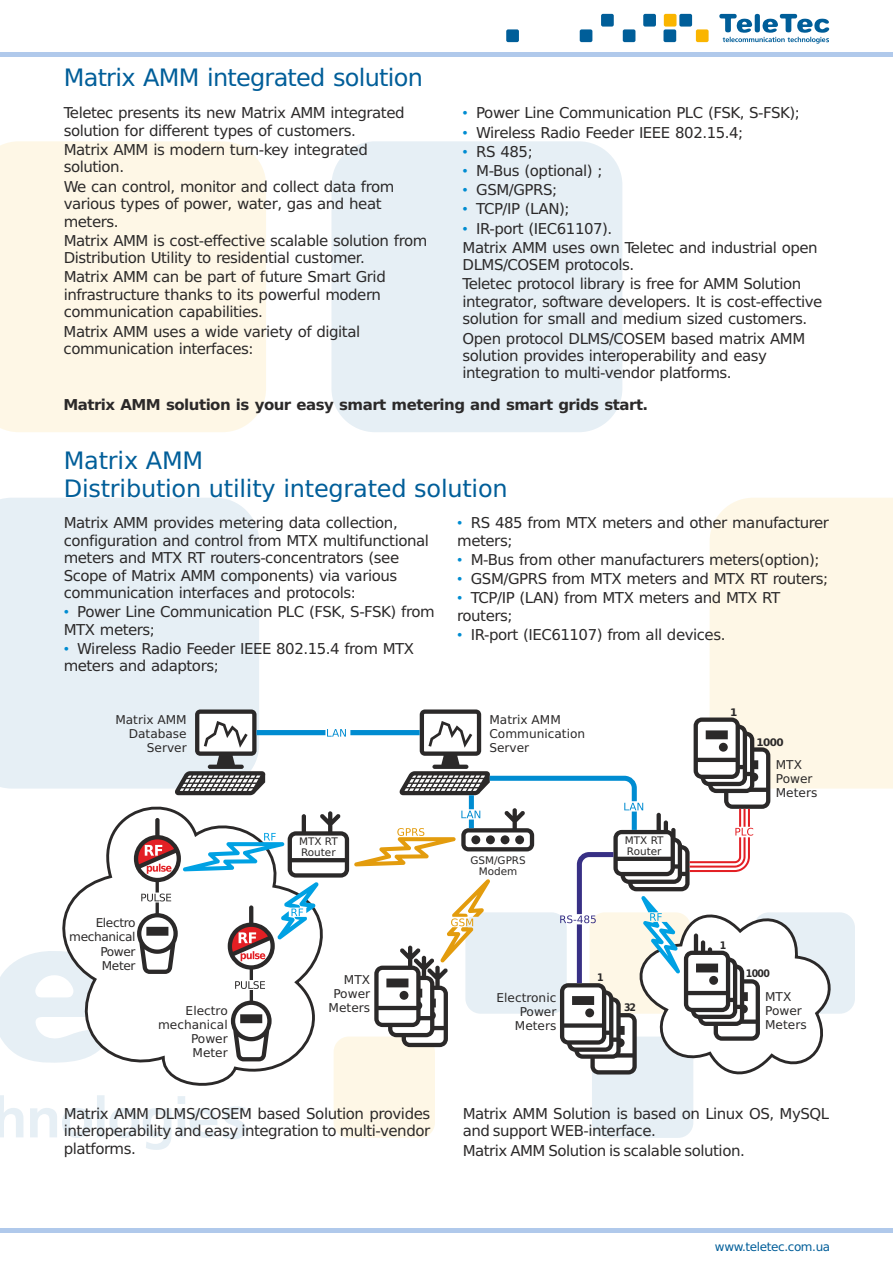
<style>
.page{position:relative;width:893px;height:1263px;background:#fff}
.page>*{position:absolute;margin:0;border:0;box-sizing:border-box;transform-origin:0 0}
.t1{font:24px/27.9px "DejaVu Sans";letter-spacing:-.01em;color:#005e99}
.t2{font:24px "DejaVu Sans";letter-spacing:-.03em;color:#005e99}
.t3{font:15px/17.4px "DejaVu Sans";letter-spacing:-.03em;color:#2b2929}
.t4{font:700 15px "DejaVu Sans";letter-spacing:-.035em;color:#2b2929}
.t5{font:15px/19.2px "Arial";color:#008cd1;text-align:justify}
.t6{font:12.15px/14.1px "DejaVu Sans";color:#2b2929;text-align:right}
.t7{font:12.15px/14.1px "DejaVu Sans";letter-spacing:-.03em;color:#2b2929;text-align:right}
.t8{font:12px "DejaVu Sans";letter-spacing:-.03em;color:#005e99}
.t9{font:10.35px/10.9px "DejaVu Sans";color:#2b2929}
.t10{font:700 10.35px "DejaVu Sans Condensed";letter-spacing:-.055em;color:#2b2929}
.t11{font:700 10.35px "DejaVu Sans";color:#2b2929}
</style>
<div class="page">
<svg style="left:0;top:1095px;width:246px;height:55px"></svg>
<div style="left:592px;top:1036px;width:101px;height:102px;background:#e6eff5;border-radius:15px"></div>
<div style="left:334px;top:1036px;width:101px;height:102px;background:#fef7e6;border-radius:15px"></div>
<div style="left:754px;top:912px;width:101px;height:102px;background:#e6eff5;border-radius:15px"></div>
<div style="left:331px;top:141px;width:291px;height:291px;background:#e6eff5;border-radius:44px"></div>
<div style="left:0;top:498px;width:259px;height:211px;background:#e6eff5"></div>
<div style="left:0;top:141px;width:266px;height:291px;background:#fef7e6"></div>
<div style="left:710px;top:498px;width:183px;height:291px;background:#fef7e6"></div>
<svg style="left:0;top:709px;width:841px;height:372px"></svg>
<div style="left:0;top:52px;width:893px;height:5px;background:#b0c9eb"></div>
<svg style="left:719px;top:14px;width:110px;height:30px"></svg>
<div style="left:679px;top:14px;width:13px;height:13px;background:#005e99;border-radius:2px"></div>
<div style="left:663px;top:29px;width:13px;height:13px;background:#005e99;border-radius:2px"></div>
<div style="left:623px;top:29px;width:12px;height:13px;background:#005e99;border-radius:2px"></div>
<div style="left:664px;top:14px;width:12px;height:13px;background:#fab500;border-radius:2px"></div>
<div style="left:696px;top:29px;width:13px;height:13px;background:#fab500;border-radius:2px"></div>
<div style="left:601px;top:14px;width:13px;height:13px;background:#005e99;border-radius:2px"></div>
<div style="left:580px;top:29px;width:12px;height:13px;background:#005e99;border-radius:2px"></div>
<div style="left:643px;top:14px;width:13px;height:13px;background:#005e99;border-radius:2px"></div>
<div style="left:506px;top:29px;width:13px;height:13px;background:#005e99;border-radius:2px"></div>
<hr style="left:0;top:1228px;width:893px;height:4px;background:#b0c9eb">
<h1 class="t2" style="left:64px;top:68px;width:361px">Matrix AMM integrated solution</h1>
<p class="t3" style="left:64px;top:106px;width:342px">Teletec presents its new Matrix AMM integrated</p>
<p class="t3" style="left:476px;top:106px;width:325px">Power Line Communication PLC (FSK, S-FSK);</p>
<p class="t3" style="left:64px;top:123px;width:294px">solution for different types of customers.</p>
<p class="t3" style="left:476px;top:125px;width:268px">Wireless Radio Feeder IEEE 802.15.4;</p>
<p class="t3" style="left:64px;top:142px;width:306px">Matrix AMM is modern turn-key integrated</p>
<p class="t3" style="left:476px;top:144px;width:58px">RS 485;</p>
<p class="t3" style="left:64px;top:160px;width:62px">solution.</p>
<p class="t3" style="left:476px;top:163px;width:128px">M-Bus (optional) ;</p>
<p class="t3" style="left:64px;top:179px;width:332px">We can control, monitor and collect data from</p>
<p class="t3" style="left:476px;top:183px;width:82px">GSM/GPRS;</p>
<p class="t3" style="left:64px;top:196px;width:319px">various types of power, water, gas and heat</p>
<p class="t3" style="left:476px;top:202px;width:95px">TCP/IP (LAN);</p>
<p class="t3" style="left:64px;top:214px;width:56px">meters.</p>
<p class="t5" style="left:462px;top:105px;width:7px">• • • • • • •</p>
<p class="t3" style="left:476px;top:221px;width:138px">IR-port (IEC61107).</p>
<p class="t3" style="left:64px;top:233px;width:365px">Matrix AMM is cost-effective scalable solution from</p>
<p class="t3" style="left:463px;top:240px;width:357px">Matrix AMM uses own Teletec and industrial open</p>
<p class="t3" style="left:64px;top:251px;width:303px">Distribution Utility to residential customer.</p>
<p class="t3" style="left:463px;top:258px;width:173px">DLMS/COSEM protocols.</p>
<p class="t3" style="left:64px;top:270px;width:324px">Matrix AMM can be part of future Smart Grid</p>
<p class="t3" style="left:463px;top:277px;width:340px">Teletec protocol library is free for AMM Solution</p>
<p class="t3" style="left:64px;top:287px;width:319px">infrastructure thanks to its powerful modern</p>
<p class="t3" style="left:463px;top:294px;width:361px">integrator, software developers. It is cost-effective</p>
<p class="t3" style="left:64px;top:305px;width:201px">communication capabilities.</p>
<p class="t3" style="left:463px;top:312px;width:346px">solution for small and medium sized customers.</p>
<p class="t3" style="left:64px;top:324px;width:298px">Matrix AMM uses a wide variety of digital</p>
<p class="t3" style="left:463px;top:331px;width:344px">Open protocol DLMS/COSEM based matrix AMM</p>
<p class="t3" style="left:64px;top:341px;width:192px">communication interfaces:</p>
<p class="t3" style="left:463px;top:348px;width:306px">solution provides interoperability and easy integration to multi-vendor platforms.</p>
<p class="t4" style="left:63px;top:398px;width:586px">Matrix AMM solution is your easy smart metering and smart grids start.</p>
<h1 class="t1" style="left:64px;top:449px;width:445px">Matrix AMM<br>Distribution utility integrated solution</h1>
<p class="t3" style="left:64px;top:516px;width:335px">Matrix AMM provides metering data collection,</p>
<p class="t3" style="left:471px;top:516px;width:360px">RS 485 from MTX meters and other manufacturer</p>
<p class="t3" style="left:64px;top:533px;width:367px">configuration and control from MTX multifunctional</p>
<p class="t3" style="left:457px;top:533px;width:57px">meters;</p>
<p class="t3" style="left:64px;top:551px;width:337px">meters and MTX RT routers-concentrators (see</p>
<p class="t3" style="left:471px;top:552px;width:350px">M-Bus from other manufacturers meters(option);</p>
<p class="t3" style="left:64px;top:568px;width:335px">Scope of Matrix AMM components) via various</p>
<p class="t3" style="left:471px;top:571px;width:359px">GSM/GPRS from MTX meters and MTX RT routers;</p>
<p class="t3" style="left:64px;top:585px;width:294px">communication interfaces and protocols:</p>
<p class="t3" style="left:471px;top:591px;width:311px">TCP/IP (LAN) from MTX meters and MTX RT</p>
<p class="t3" style="left:77px;top:605px;width:359px">Power Line Communication PLC (FSK, S-FSK) from</p>
<p class="t3" style="left:457px;top:608px;width:57px">routers;</p>
<p class="t3" style="left:64px;top:622px;width:93px">MTX meters;</p>
<p class="t3" style="left:471px;top:627px;width:256px">IR-port (IEC61107) from all devices.</p>
<p class="t3" style="left:64px;top:641px;width:352px;text-indent:14px">Wireless Radio Feeder IEEE 802.15.4 from MTX meters and adaptors;</p>
<p class="t5" style="left:457px;top:515px;width:7px">•</p>
<p class="t5" style="left:457px;top:551px;width:7px">• • •</p>
<p class="t5" style="left:64px;top:604px;width:7px">•</p>
<p class="t5" style="left:457px;top:626px;width:7px">•</p>
<p class="t5" style="left:64px;top:640px;width:7px">•</p>
<p class="t6" style="left:115px;top:714px;width:73px">Matrix AMM<br>Database<br>Server</p>
<p class="t6" style="left:489px;top:714px;width:97px;text-align:left">Matrix AMM<br>Communication<br>Server</p>
<p class="t7" style="left:69px;top:917px;width:68px">Electro mechanical<br>Power<br>Meter</p>
<p class="t6" style="left:158px;top:1004px;width:71px">Electro mechanical<br>Power<br>Meter</p>
<p class="t9" style="left:299px;top:837px;width:40px">MTX RT<br>Router</p>
<p class="t6" style="left:329px;top:973px;width:43px">MTX<br>Power<br>Meters</p>
<p class="t9" style="left:470px;top:856px;width:57px;text-align:center">GSM/GPRS<br>Modem</p>
<p class="t6" style="left:496px;top:991px;width:61px">Electronic<br>Power<br>Meters</p>
<p class="t9" style="left:625px;top:836px;width:40px">MTX RT<br>Router</p>
<p class="t9" style="left:632px;top:843px;width:40px">MTX RT</p>
<p class="t9" style="left:640px;top:851px;width:40px">MTX RT</p>
<p class="t10" style="left:597px;top:973px;width:8px">1</p>
<p class="t10" style="left:624px;top:1003px;width:14px">32</p>
<p class="t11" style="left:730px;top:708px;width:9px">1</p>
<p class="t11" style="left:757px;top:738px;width:29px">1000</p>
<p class="t6" style="left:776px;top:758px;width:43px;text-align:left">MTX<br>Power<br>Meters</p>
<p class="t10" style="left:720px;top:941px;width:8px">1</p>
<p class="t10" style="left:746px;top:969px;width:26px">1000</p>
<p class="t6" style="left:765px;top:990px;width:43px;text-align:left">MTX<br>Power<br>Meters</p>
<p class="t3" style="left:64px;top:1106px;width:368px">Matrix AMM DLMS/COSEM based Solution provides</p>
<p class="t3" style="left:463px;top:1106px;width:368px">Matrix AMM Solution is based on Linux OS, MySQL</p>
<p class="t3" style="left:64px;top:1124px;width:368px">interoperability and easy integration to multi-vendor</p>
<p class="t3" style="left:463px;top:1124px;width:195px">and support WEB-interface.</p>
<p class="t3" style="left:64px;top:1141px;width:74px">platforms.</p>
<p class="t3" style="left:463px;top:1143px;width:284px">Matrix AMM Solution is scalable solution.</p>
<p class="t8" style="left:715px;top:1242px;width:117px">www.teletec.com.ua</p>
</div>
